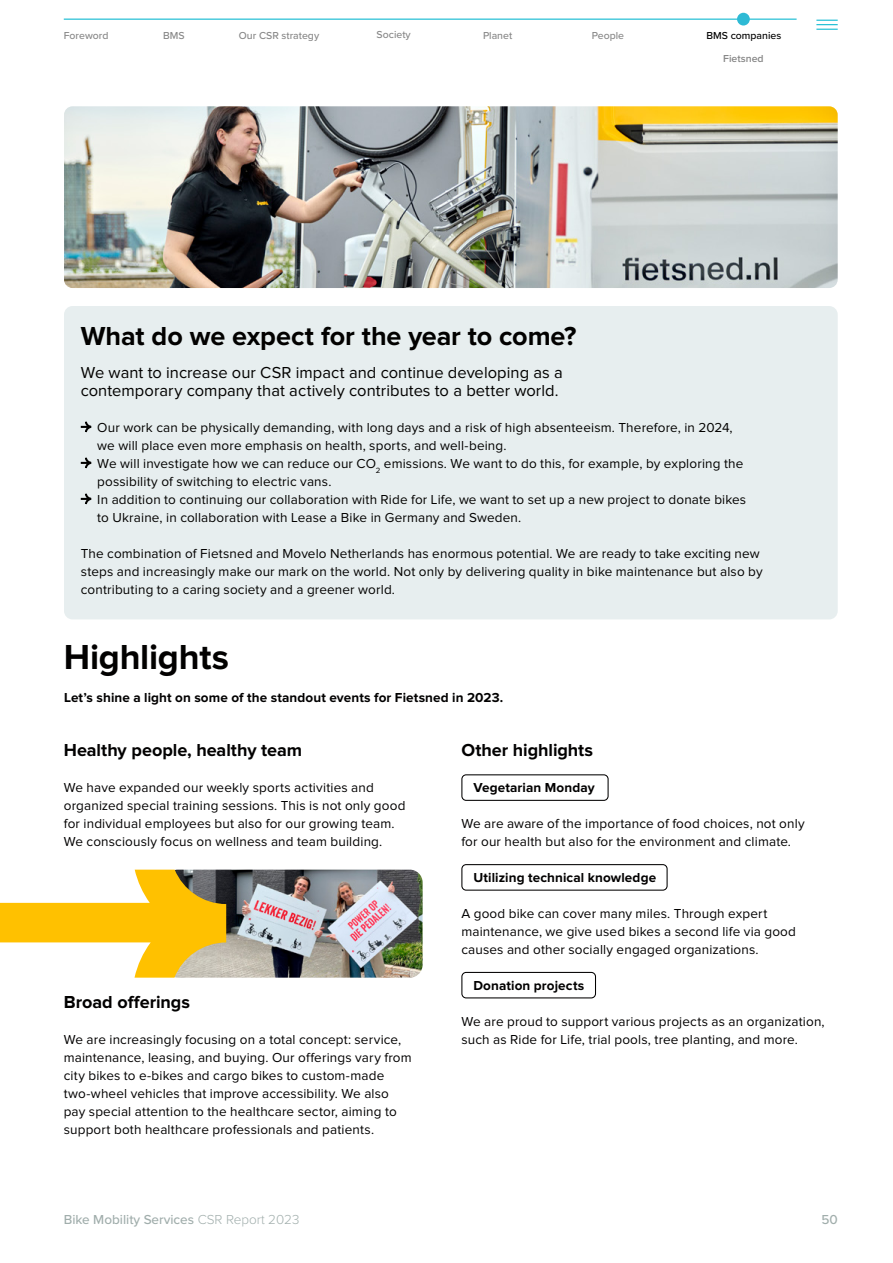
<style>
.page{position:relative;width:893px;height:1263px;background:#fff}
.page>*{position:absolute;margin:0;border:0;box-sizing:border-box;transform-origin:0 0}
.t1{font:700 36px "Proxima Nova";letter-spacing:-.005em;color:#020100}
.t2{font:700 27px "Proxima Nova";letter-spacing:-.005em;color:#020100}
.t3{font:700 18px "Proxima Nova";letter-spacing:-.005em;color:#020100}
.t4{font:16.5px/18px "Proxima Nova";letter-spacing:.005em;color:#020100}
.t5{font:13.5px/18px "Proxima Nova";letter-spacing:.01em;color:#020100}
.t6{font:700 13.5px "Proxima Nova";letter-spacing:.01em;color:#020100}
.t7{font:500 13.5px "Proxima Nova";color:#a1aeac}
.t8{font:500 10.5px "Proxima Nova";color:#878787}
.t9{font:500 10.5px "Proxima Nova";color:#000}
.t10{font:600 10.5px "Proxima Nova";color:#878787}
.s1{font-weight:300}
</style>
<div class="page">
<div style="left:64px;top:306px;width:774px;height:313px;background:#e7eeef;border-radius:9px"></div>
<svg style="left:81px;top:422px;width:10px;height:10px"></svg>
<svg style="left:81px;top:458px;width:10px;height:10px"></svg>
<svg style="left:81px;top:494px;width:10px;height:10px"></svg>
<img style="left:64px;top:106px;width:774px;height:182px">
<div style="left:461px;top:774px;width:148px;height:27px;border:1px solid #020100;border-radius:4px"></div>
<div style="left:461px;top:972px;width:135px;height:26px;border:1px solid #020100;border-radius:4px"></div>
<div style="left:461px;top:864px;width:207px;height:27px;border:1px solid #020100;border-radius:4px"></div>
<img style="left:226px;top:870px;width:197px;height:108px">
<svg style="left:0;top:870px;width:226px;height:108px"></svg>
<hr style="left:64px;top:19px;width:733px;height:1px;background:#00b5cf">
<svg style="left:816px;top:20px;width:22px;height:10px"></svg>
<div style="left:737px;top:13px;width:13px;height:13px;background:#2ebad5;border-radius:50%"></div>
<p class="t8" style="left:64px;top:27px;width:46px">Foreword</p>
<p class="t8" style="left:163px;top:27px;width:23px">BMS</p>
<p class="t8" style="left:239px;top:27px;width:82px">Our CSR strategy</p>
<p class="t8" style="left:377px;top:27px;width:36px">Society</p>
<p class="t8" style="left:483px;top:27px;width:31px">Planet</p>
<p class="t8" style="left:592px;top:27px;width:34px">People</p>
<p class="t9" style="left:706px;top:27px;width:76px">BMS companies</p>
<h2 class="t2" style="left:81px;top:324px;width:497px">What do we expect for the year to come?</h2>
<p class="t4" style="left:81px;top:364px;width:484px">We want to increase our CSR impact and continue developing as a contemporary company that actively contributes to a better world.</p>
<p class="t10" style="left:723px;top:53px;width:42px">Fietsned</p>
<p class="t5" style="left:97px;top:419px;width:650px">Our work can be physically demanding, with long days and a risk of high absenteeism. Therefore, in 2024, we will place even more emphasis on health, sports, and well-being.<br>We will investigate how we can reduce our CO<sub>2</sub> emissions. We want to do this, for example, by exploring the possibility of switching to electric vans.<br>In addition to continuing our collaboration with Ride for Life, we want to set up a new project to donate bikes to Ukraine, in collaboration with Lease a Bike in Germany and Sweden.</p>
<p class="t5" style="left:81px;top:545px;width:683px">The combination of Fietsned and Movelo Netherlands has enormous potential. We are ready to take exciting new steps and increasingly make our mark on the world. Not only by delivering quality in bike maintenance but also by contributing to a caring society and a greener world.</p>
<h1 class="t1" style="left:64px;top:640px;width:167px">Highlights</h1>
<p class="t6" style="left:64px;top:691px;width:441px">Let’s shine a light on some of the standout events for Fietsned in 2023.</p>
<h3 class="t3" style="left:64px;top:742px;width:240px">Healthy people, healthy team</h3>
<p class="t5" style="left:64px;top:779px;width:343px">We have expanded our weekly sports activities and organized special training sessions. This is not only good for individual employees but also for our growing team.<br>We consciously focus on wellness and team building.</p>
<h3 class="t3" style="left:64px;top:994px;width:128px">Broad offerings</h3>
<p class="t5" style="left:64px;top:1031px;width:349px">We are increasingly focusing on a total concept: service, maintenance, leasing, and buying. Our offerings vary from city bikes to e-bikes and cargo bikes to custom-made two-wheel vehicles that improve accessibility. We also pay special attention to the healthcare sector, aiming to support both healthcare professionals and patients.</p>
<h3 class="t3" style="left:461px;top:742px;width:133px">Other highlights</h3>
<p class="t6" style="left:473px;top:781px;width:123px">Vegetarian Monday</p>
<p class="t5" style="left:461px;top:815px;width:345px">We are aware of the importance of food choices, not only for our health but also for the environment and climate.</p>
<p class="t6" style="left:473px;top:871px;width:184px">Utilizing technical knowledge</p>
<p class="t5" style="left:461px;top:905px;width:336px">A good bike can cover many miles. Through expert maintenance, we give used bikes a second life via good causes and other socially engaged organizations.</p>
<p class="t6" style="left:473px;top:979px;width:112px">Donation projects</p>
<p class="t5" style="left:461px;top:1013px;width:365px">We are proud to support various projects as an organization, such as Ride for Life, trial pools, tree planting, and more.</p>
<p class="t7" style="left:64px;top:1209px;width:237px">Bike Mobility Services <span class="s1">CSR Report 2023</span></p>
<p class="t7" style="left:821px;top:1209px;width:18px">50</p>
</div>
